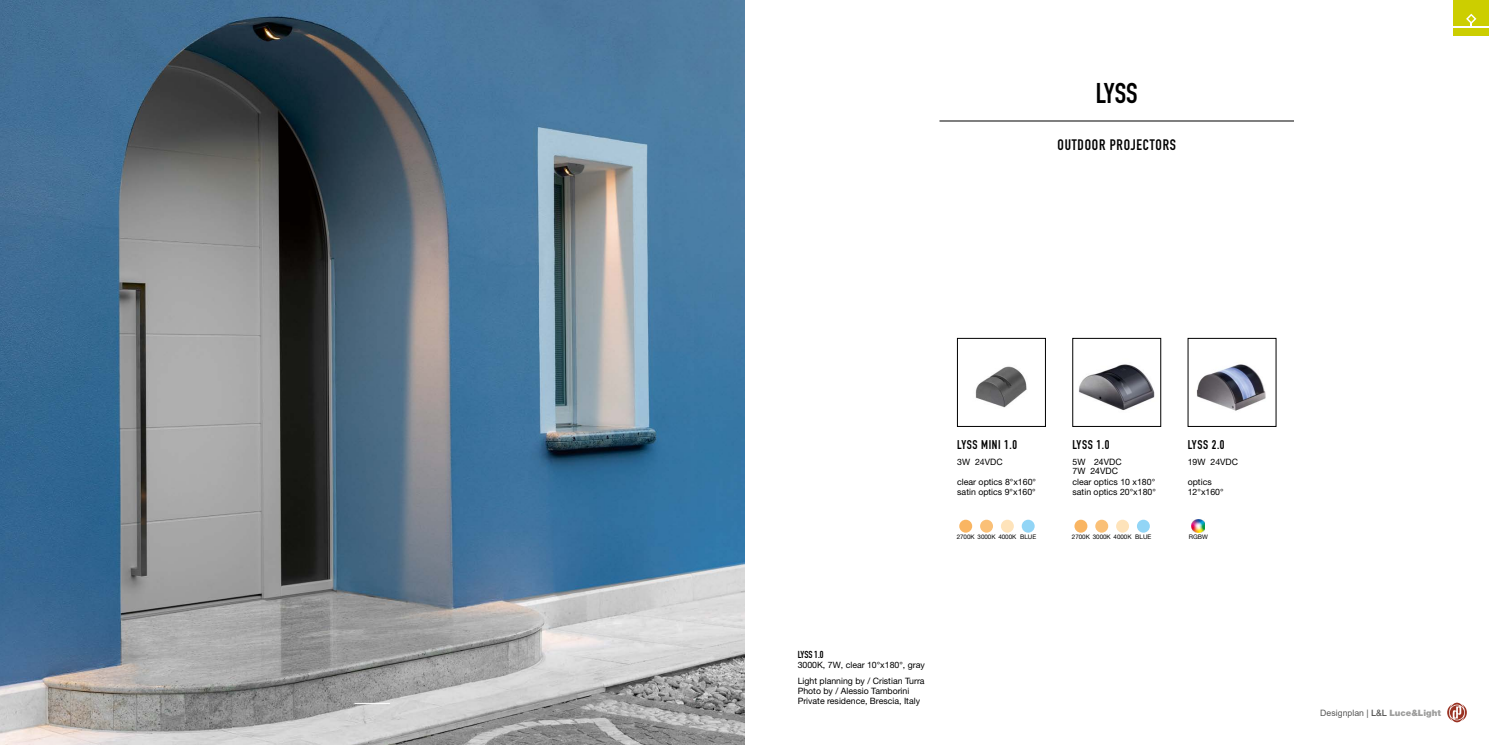
<style>
.page{position:relative;width:1489px;height:745px;background:#fff}
.page>*{position:absolute;margin:0;border:0;box-sizing:border-box;transform-origin:0 0}
.t1{font:28.12px "DIN Engschrift";color:#000}
.t2{font:15px "DIN Engschrift";letter-spacing:.05em;color:#000}
.t3{font:12.5px "DIN Engschrift";letter-spacing:.05em;color:#000}
.t4{font:10px "DIN Engschrift";color:#000}
.t5{font:8.75px/10px "Helvetica Neue";color:#000}
.t6{font:8.75px "Arial";color:#575756}
.t7{font:6.25px "Helvetica Neue";color:#000}
.s1{font-family:"Arial"}
.s2{font-family:"Helvetica Neue";font-weight:500}
.s3{font-family:"Helvetica Neue";font-weight:900;color:#9d9d9c}
</style>
<div class="page">
<img style="left:1196px;top:364px;width:70px;height:47px">
<img style="left:975px;top:366px;width:52px;height:42px">
<div style="left:957px;top:338px;width:88px;height:88px;border:1px solid #000"></div>
<img style="left:1079px;top:364px;width:76px;height:46px">
<img style="left:0;top:0;width:744px;height:744px">
<hr style="left:354px;top:702px;width:36px;height:1px;background:#fff">
<hr style="left:939px;top:121px;width:354px;height:1px;background:#000">
<div style="left:1453px;top:0;width:35px;height:35px;background:#ccce00"></div>
<hr style="left:1453px;top:26px;width:35px;height:2px;background:#fff">
<svg style="left:1466px;top:14px;width:10px;height:12px"></svg>
<svg style="left:1191px;top:519px;width:13px;height:13px"></svg>
<div style="left:959px;top:519px;width:13px;height:13px;background:#f9b562;border-radius:50%"></div>
<div style="left:980px;top:519px;width:12px;height:13px;background:#fac077;border-radius:50%"></div>
<div style="left:1000px;top:519px;width:13px;height:13px;background:#fee3ba;border-radius:50%"></div>
<div style="left:1021px;top:519px;width:13px;height:13px;background:#92d5f6;border-radius:50%"></div>
<div style="left:1074px;top:519px;width:13px;height:13px;background:#f9b562;border-radius:50%"></div>
<div style="left:1095px;top:519px;width:13px;height:13px;background:#fac077;border-radius:50%"></div>
<div style="left:1116px;top:519px;width:12px;height:13px;background:#fee3ba;border-radius:50%"></div>
<div style="left:1136px;top:519px;width:13px;height:13px;background:#92d5f6;border-radius:50%"></div>
<svg style="left:1447px;top:702px;width:19px;height:19px"></svg>
<p class="t1" style="left:1095px;top:77px;width:43px">LYSS</p>
<p class="t2" style="left:1057px;top:136px;width:120px">OUTDOOR PROJECTORS</p>
<p class="t3" style="left:957px;top:437px;width:61px">LYSS MINI 1.0</p>
<p class="t3" style="left:1072px;top:437px;width:38px">LYSS 1.0</p>
<p class="t3" style="left:1187px;top:437px;width:38px">LYSS 2.0</p>
<p class="t5" style="left:957px;top:456px;width:47px">3W 24V<span class="s1">DC</span></p>
<p class="t5" style="left:957px;top:476px;width:80px">clear optics 8°x160° satin optics 9°x160°</p>
<p class="t5" style="left:1072px;top:456px;width:51px;line-height:9.5px">5W 2<span class="s1">4</span>V<span class="s1">DC<br></span>7W 2<span class="s1">4</span>V<span class="s1">DC</span></p>
<p class="t5" style="left:1072px;top:476px;width:85px">clear optics 10 x180° satin optics 20°x180°</p>
<p class="t5" style="left:1187px;top:456px;width:52px">19W 24V<span class="s1">DC</span></p>
<p class="t5" style="left:1187px;top:476px;width:25px">optics</p>
<p class="t5" style="left:1187px;top:486px;width:37px">12°x160°</p>
<p class="t7" style="left:956px;top:532px;width:61px">2700K 3000K 4000K</p>
<p class="t7" style="left:1020px;top:532px;width:18px">BLUE</p>
<p class="t7" style="left:1071px;top:532px;width:61px">2700K 3000K 4000K</p>
<p class="t7" style="left:1135px;top:532px;width:18px">BLUE</p>
<p class="t7" style="left:1188px;top:532px;width:21px">RGBW</p>
<p class="t4" style="left:797px;top:648px;width:27px">LYSS 1.0</p>
<p class="t5" style="left:797px;top:656px;width:129px;line-height:15.8px">3000K, 7W, clear 10°x180°, gr<span class="s1">a</span>y<br>Light planning by / Cristian Turra</p>
<p class="t5" style="left:797px;top:685px;width:124px">Photo by / Alessio Tamborini<br>Private residence, Brescia, Italy</p>
<p class="t6" style="left:1320px;top:706px;width:122px">Designplan | <span class="s2">L&amp;L</span> <span class="s3">Luce&amp;Light</span></p>
</div>
